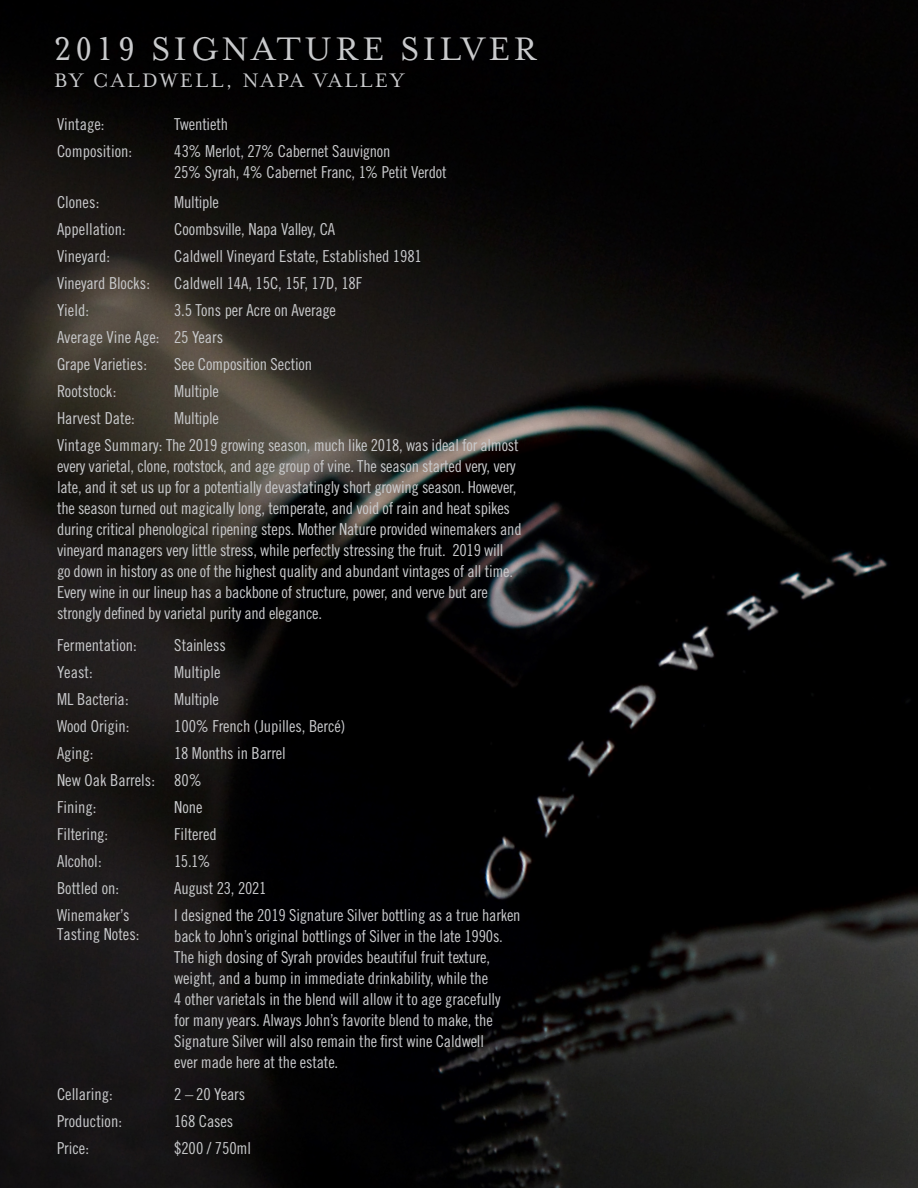
<style>
.page{position:relative;width:918px;height:1188px;background:#fff}
.page>*{position:absolute;margin:0;border:0;box-sizing:border-box;transform-origin:0 0}
.t1{font:37.5px "Mrs Eaves Petite Caps";letter-spacing:.1em;color:#c9cacc}
.t2{font:22.5px "Mrs Eaves Petite Caps";letter-spacing:.1em;color:#c9cacc}
.body_copy{font:16.5px/21px "Trade Gothic Cond Eighteen";letter-spacing:-.01em;color:#c9cacc}
</style>
<div class="page">
<img style="left:0;top:0;width:918px;height:1188px">
<p class="t1" style="left:54px;top:30px;width:485px">2019 SIGNATURE SILVER</p>
<p class="t2" style="left:54px;top:69px;width:352px">BY CALDWELL, NAPA VALLEY</p>
<p class="body_copy" style="left:57px;top:113px;width:49px">Vintage:</p>
<p class="body_copy" style="left:174px;top:113px;width:55px">Twentieth</p>
<p class="body_copy" style="left:57px;top:140px;width:77px">Composition:</p>
<p class="body_copy" style="left:174px;top:140px;width:218px">43% Merlot, 27% Cabernet Sauvignon</p>
<p class="body_copy" style="left:174px;top:161px;width:274px">25% Syrah, 4% Cabernet Franc, 1% Petit Verdot</p>
<p class="body_copy" style="left:57px;top:191px;width:44px">Clones:</p>
<p class="body_copy" style="left:174px;top:191px;width:46px">Multiple</p>
<p class="body_copy" style="left:57px;top:218px;width:70px">Appellation:</p>
<p class="body_copy" style="left:174px;top:218px;width:162px">Coombsville, Napa Valley, CA</p>
<p class="body_copy" style="left:57px;top:245px;width:55px">Vineyard:</p>
<p class="body_copy" style="left:174px;top:245px;width:249px">Caldwell Vineyard Estate, Established 1981</p>
<p class="body_copy" style="left:57px;top:272px;width:95px">Vineyard Blocks:</p>
<p class="body_copy" style="left:174px;top:272px;width:189px">Caldwell 14A, 15C, 15F, 17D, 18F</p>
<p class="body_copy" style="left:57px;top:299px;width:34px">Yield:</p>
<p class="body_copy" style="left:174px;top:299px;width:163px">3.5 Tons per Acre on Average</p>
<p class="body_copy" style="left:57px;top:326px;width:104px">Average Vine Age:</p>
<p class="body_copy" style="left:174px;top:326px;width:50px">25 Years</p>
<p class="body_copy" style="left:57px;top:353px;width:92px">Grape Varieties:</p>
<p class="body_copy" style="left:174px;top:353px;width:139px">See Composition Section</p>
<p class="body_copy" style="left:57px;top:380px;width:61px">Rootstock:</p>
<p class="body_copy" style="left:174px;top:380px;width:46px">Multiple</p>
<p class="body_copy" style="left:57px;top:407px;width:79px">Harvest Date:</p>
<p class="body_copy" style="left:174px;top:407px;width:46px">Multiple</p>
<p class="body_copy" style="left:57px;top:434px;width:466px">Vintage Summary: The 2019 growing season, much like 2018, was ideal for almost every varietal, clone, rootstock, and age group of vine. The season started very, very late, and it set us up for a potentially devastatingly short growing season. However, the season turned out magically long, temperate, and void of rain and heat spikes during critical phenological ripening steps. Mother Nature provided winemakers and vineyard managers very little stress, while perfectly stressing the fruit. 2019 will<br>go down in history as one of the highest quality and abundant vintages of all time.<br>Every wine in our lineup has a backbone of structure, power, and verve but are strongly defined by varietal purity and elegance.</p>
<p class="body_copy" style="left:57px;top:634px;width:81px">Fermentation:</p>
<p class="body_copy" style="left:174px;top:634px;width:53px">Stainless</p>
<p class="body_copy" style="left:57px;top:661px;width:37px">Yeast:</p>
<p class="body_copy" style="left:174px;top:661px;width:48px">Multiple</p>
<p class="body_copy" style="left:57px;top:688px;width:73px">ML Bacteria:</p>
<p class="body_copy" style="left:174px;top:688px;width:46px">Multiple</p>
<p class="body_copy" style="left:57px;top:715px;width:74px">Wood Origin:</p>
<p class="body_copy" style="left:174px;top:715px;width:172px">100% French (Jupilles, Bercé)</p>
<p class="body_copy" style="left:57px;top:742px;width:38px">Aging:</p>
<p class="body_copy" style="left:174px;top:742px;width:113px">18 Months in Barrel</p>
<p class="body_copy" style="left:57px;top:769px;width:100px">New Oak Barrels:</p>
<p class="body_copy" style="left:174px;top:769px;width:29px">80%</p>
<p class="body_copy" style="left:57px;top:796px;width:41px">Fining:</p>
<p class="body_copy" style="left:174px;top:796px;width:30px">None</p>
<p class="body_copy" style="left:57px;top:823px;width:53px">Filtering:</p>
<p class="body_copy" style="left:174px;top:823px;width:44px">Filtered</p>
<p class="body_copy" style="left:57px;top:850px;width:46px">Alcohol:</p>
<p class="body_copy" style="left:174px;top:850px;width:38px">15.1%</p>
<p class="body_copy" style="left:57px;top:877px;width:64px">Bottled on:</p>
<p class="body_copy" style="left:174px;top:877px;width:94px">August 23, 2021</p>
<p class="body_copy" style="left:57px;top:904px;width:74px">Winemaker’s</p>
<p class="body_copy" style="left:57px;top:924px;width:84px">Tasting Notes:</p>
<p class="body_copy" style="left:174px;top:904px;width:348px">I designed the 2019 Signature Silver bottling as a true harken back to John’s original bottlings of Silver in the late 1990s.<br>The high dosing of Syrah provides beautiful fruit texture, weight, and a bump in immediate drinkability, while the<br>4 other varietals in the blend will allow it to age gracefully<br>for many years. Always John’s favorite blend to make, the Signature Silver will also remain the first wine Caldwell<br>ever made here at the estate.</p>
<p class="body_copy" style="left:57px;top:1083px;width:57px">Cellaring:</p>
<p class="body_copy" style="left:174px;top:1083px;width:72px">2 – 20 Years</p>
<p class="body_copy" style="left:57px;top:1110px;width:67px">Production:</p>
<p class="body_copy" style="left:174px;top:1110px;width:61px">168 Cases</p>
<p class="body_copy" style="left:57px;top:1137px;width:34px">Price:</p>
<p class="body_copy" style="left:174px;top:1137px;width:78px">$200 / 750ml</p>
</div>
